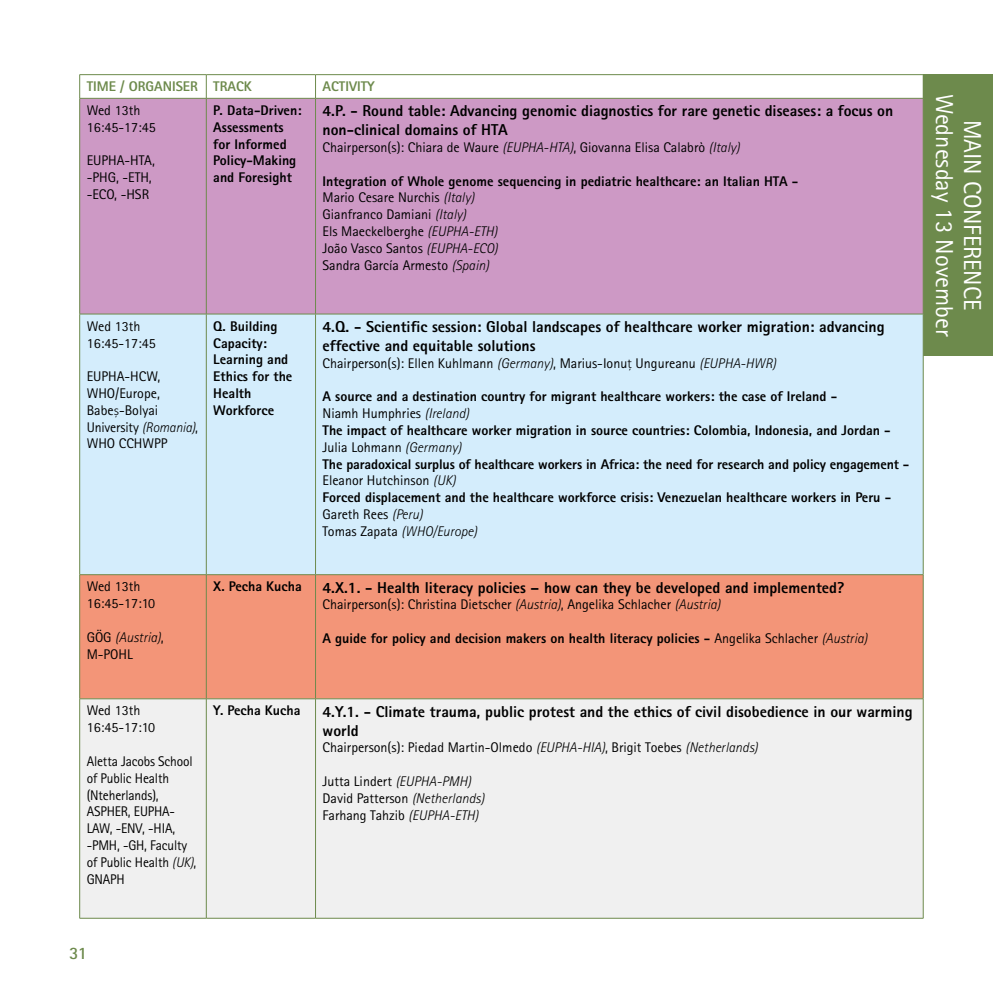
<style>
.page{position:relative;width:993px;height:993px;background:#fff}
.page>*{position:absolute;margin:0;border:0;box-sizing:border-box;transform-origin:0 0}
.t1{font:24.5px "Rotis Sans Serif Std";color:#fff}
.t2{font:700 17.5px "Rotis Sans Serif Std";color:#6d8a4c}
.t3{font:800 15.75px/18.9px "Rotis Sans Serif Std";color:#000}
.t4{font:14px/16.8px "Rotis Sans Serif Std";color:#000}
.t5{font:800 14px/16.8px "Rotis Sans Serif Std";color:#000}
.t6{font:14px/16.8px "Rotis Sans Serif Std";color:#000;scale:.96 1}
.t7{font:800 14px "Rotis Sans Serif Std";color:#6d8a4c}
.s1{font-weight:300;font-style:italic}
.s2{font-weight:800}
.s3{font-family:"Calibri";font-weight:300}
.s4{font-weight:400}
</style>
<div class="page">
<div style="left:923px;top:74px;width:69px;height:281px;background:#6d8a4c"></div>
<div style="left:80px;top:99px;width:842px;height:214px;background:#cd99c5"></div>
<div style="left:80px;top:314px;width:842px;height:260px;background:#d4edfc"></div>
<div style="left:80px;top:575px;width:842px;height:123px;background:#f39578"></div>
<div style="left:80px;top:699px;width:842px;height:218px;background:#f0f0f0"></div>
<hr style="left:79px;top:74px;width:127px;height:1px;background:#6d8a4c">
<svg style="left:79px;top:75px;width:1px;height:23px"></svg>
<hr style="left:206px;top:74px;width:109px;height:1px;background:#6d8a4c">
<svg style="left:206px;top:75px;width:1px;height:23px"></svg>
<hr style="left:315px;top:74px;width:608px;height:1px;background:#6d8a4c">
<svg style="left:315px;top:75px;width:1px;height:23px"></svg>
<svg style="left:922px;top:75px;width:1px;height:23px"></svg>
<hr style="left:79px;top:98px;width:127px;height:1px;background:#6d8a4c">
<hr style="left:206px;top:98px;width:109px;height:1px;background:#6d8a4c">
<hr style="left:315px;top:98px;width:608px;height:1px;background:#6d8a4c">
<hr style="left:79px;top:99px;width:1px;height:214px;background:#6d8a4c">
<hr style="left:206px;top:99px;width:1px;height:214px;background:#6d8a4c">
<hr style="left:315px;top:99px;width:1px;height:214px;background:#6d8a4c">
<hr style="left:922px;top:99px;width:1px;height:214px;background:#6d8a4c">
<hr style="left:79px;top:313px;width:127px;height:1px;background:#6d8a4c">
<hr style="left:79px;top:314px;width:1px;height:260px;background:#6d8a4c">
<hr style="left:206px;top:313px;width:109px;height:1px;background:#6d8a4c">
<hr style="left:206px;top:314px;width:1px;height:260px;background:#6d8a4c">
<hr style="left:315px;top:313px;width:608px;height:1px;background:#6d8a4c">
<hr style="left:315px;top:314px;width:1px;height:260px;background:#6d8a4c">
<hr style="left:922px;top:314px;width:1px;height:260px;background:#6d8a4c">
<hr style="left:79px;top:574px;width:127px;height:1px;background:#6d8a4c">
<hr style="left:79px;top:574px;width:1px;height:124px;background:#6d8a4c">
<hr style="left:206px;top:574px;width:109px;height:1px;background:#6d8a4c">
<hr style="left:206px;top:574px;width:1px;height:124px;background:#6d8a4c">
<hr style="left:315px;top:574px;width:608px;height:1px;background:#6d8a4c">
<hr style="left:315px;top:574px;width:1px;height:124px;background:#6d8a4c">
<hr style="left:922px;top:574px;width:1px;height:124px;background:#6d8a4c">
<hr style="left:79px;top:698px;width:127px;height:1px;background:#6d8a4c">
<hr style="left:79px;top:698px;width:1px;height:219px;background:#6d8a4c">
<hr style="left:206px;top:698px;width:109px;height:1px;background:#6d8a4c">
<hr style="left:206px;top:698px;width:1px;height:219px;background:#6d8a4c">
<hr style="left:315px;top:698px;width:608px;height:1px;background:#6d8a4c">
<hr style="left:315px;top:698px;width:1px;height:219px;background:#6d8a4c">
<hr style="left:922px;top:698px;width:1px;height:219px;background:#6d8a4c">
<hr style="left:79px;top:917px;width:127px;height:1px;background:#6d8a4c">
<hr style="left:206px;top:917px;width:109px;height:1px;background:#6d8a4c">
<hr style="left:315px;top:917px;width:608px;height:1px;background:#6d8a4c">
<p class="t7" style="left:87px;top:78px;width:167px">TIME / ORGANISER TRACK</p>
<p class="t7" style="left:322px;top:78px;width:54px">ACTIVITY</p>
<p class="t4" style="left:87px;top:102px;width:70px">Wed 13th<br>16:45-17:45</p>
<p class="t4" style="left:87px;top:152px;width:70px">EUPHA-HTA, -PHG, -ETH, -ECO, -HSR</p>
<p class="t5" style="left:213px;top:102px;width:90px">P. Data-Driven:<br>Assessments for Informed<br>Policy-Making and Foresight</p>
<p class="t3" style="left:322px;top:101px;width:572px">4.P. - Round table: Advancing genomic diagnostics for rare genetic diseases: a focus on non-clinical domains of HTA</p>
<p class="t4" style="left:322px;top:139px;width:418px">Chairperson(s): Chiara de Waure <span class="s1">(EUPHA-HTA)</span>, Giovanna Elisa Calabrò <span class="s1">(Italy)</span></p>
<p class="t4" style="left:322px;top:172px;width:477px"><span class="s2">Integration of Whole genome sequencing in pediatric healthcare: an Italian HTA - </span>Mario Cesare Nurchis <span class="s1">(Italy)<br></span>Gianfranco Damiani <span class="s1">(Italy)<br></span>Els Maeckelberghe <span class="s1">(EUPHA-ETH)<br></span>João Vasco Santos <span class="s1">(EUPHA-ECO)<br></span>Sandra García Armesto <span class="s1">(Spain)</span></p>
<p class="t4" style="left:87px;top:317px;width:70px">Wed 13th<br>16:45-17:45</p>
<p class="t4" style="left:87px;top:368px;width:113px">EUPHA-HCW,<br>WHO/Europe,<br>Babe<span class="s3">ș</span>-Bolyai<br>University <span class="s1">(Romania)</span>,<br>WHO CCHWPP</p>
<p class="t5" style="left:213px;top:317px;width:81px">Q. Building<br>Capacity:<br>Learning and<br>Ethics for the<br>Health<br>Workforce</p>
<p class="t3" style="left:322px;top:317px;width:563px">4.Q. - Scientific session: Global landscapes of healthcare worker migration: advancing effective and equitable solutions</p>
<p class="t4" style="left:322px;top:354px;width:455px">Chairperson(s): Ellen Kuhlmann <span class="s1">(Germany)</span>, Marius-Ionu<span class="s3">ț</span> Ungureanu <span class="s1">(EUPHA-HWR)</span></p>
<p class="t5" style="left:322px;top:388px;width:588px">A source and a destination country for migrant healthcare workers: the case of Ireland -<br><span class="s4">Niamh Humphries</span> <span class="s1">(Ireland)<br></span>The impact of healthcare worker migration in source countries: Colombia, Indonesia, and Jordan - <span class="s4">Julia Lohmann</span> <span class="s1">(Germany)<br></span>The paradoxical surplus of healthcare workers in Africa: the need for research and policy engagement - <span class="s4">Eleanor Hutchinson</span> <span class="s1">(UK)<br></span>Forced displacement and the healthcare workforce crisis: Venezuelan healthcare workers in Peru - <span class="s4">Gareth Rees</span> <span class="s1">(Peru)<br></span><span class="s4">Tomas Zapata</span> <span class="s1">(WHO/Europe)</span></p>
<p class="t4" style="left:87px;top:578px;width:70px">Wed 13th<br>16:45-17:10</p>
<p class="t4" style="left:87px;top:628px;width:78px">GÖG <span class="s1">(Austria)</span>,<br>M-POHL</p>
<p class="t5" style="left:213px;top:578px;width:90px">X. Pecha Kucha</p>
<p class="t3" style="left:322px;top:577px;width:523px">4.X.1. - Health literacy policies – how can they be developed and implemented?</p>
<p class="t4" style="left:322px;top:596px;width:399px">Chairperson(s): Christina Dietscher <span class="s1">(Austria)</span>, Angelika Schlacher <span class="s1">(Austria)</span></p>
<p class="t5" style="left:322px;top:629px;width:546px">A guide for policy and decision makers on health literacy policies - <span class="s4">Angelika Schlacher</span> <span class="s1">(Austria)</span></p>
<p class="t4" style="left:87px;top:702px;width:70px">Wed 13th<br>16:45-17:10</p>
<p class="t6" style="left:87px;top:752px;width:115px">Aletta Jacobs School of Public Health (Nteherlands),<br>ASPHER, EUPHA-<br>LAW, -ENV, -HIA, -PMH, -GH, Faculty of Public Health <span class="s1">(UK)</span>,<br>GNAPH</p>
<p class="t5" style="left:213px;top:702px;width:89px">Y. Pecha Kucha</p>
<p class="t3" style="left:322px;top:701px;width:591px">4.Y.1. - Climate trauma, public protest and the ethics of civil disobedience in our warming world</p>
<p class="t4" style="left:322px;top:739px;width:436px">Chairperson(s): Piedad Martin-Olmedo <span class="s1">(EUPHA-HIA)</span>, Brigit Toebes <span class="s1">(Netherlands)</span></p>
<p class="t4" style="left:322px;top:772px;width:163px">Jutta Lindert <span class="s1">(EUPHA-PMH)<br></span>David Patterson <span class="s1">(Netherlands)<br></span>Farhang Tahzib <span class="s1">(EUPHA-ETH)</span></p>
<h1 class="t1" style="left:958px;top:94px;width:244px;rotate:90deg">Wednesday 13 November</h1>
<h1 class="t1" style="left:986px;top:120px;width:192px;rotate:90deg">MAIN CONFERENCE</h1>
<p class="t2" style="left:69px;top:941px;width:20px">31</p>
</div>
